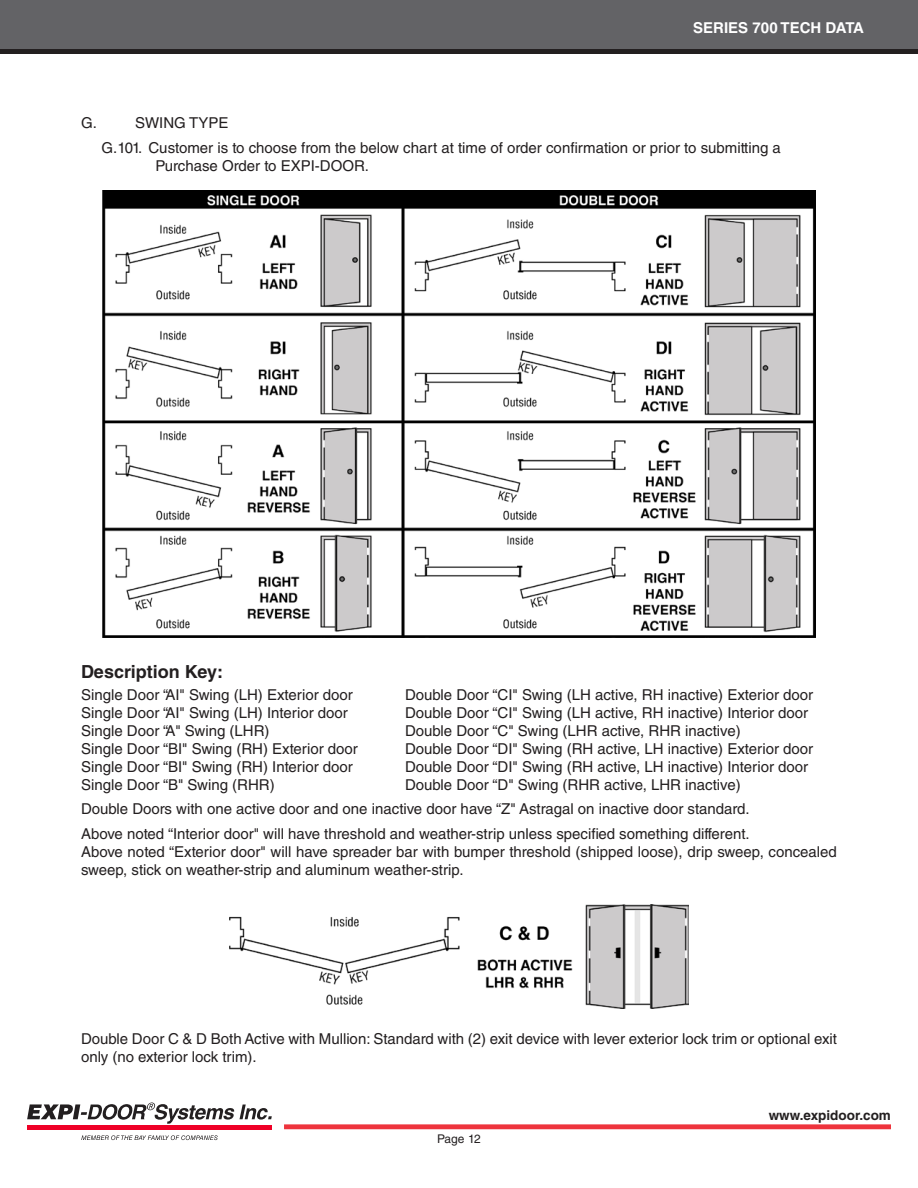
<style>
.page{position:relative;width:918px;height:1188px;background:#fff}
.page>*{position:absolute;margin:0;border:0;box-sizing:border-box;transform-origin:0 0}
.Subheadings{font:700 18px "Helvetica LT Std";color:#231f20}
.general_text{font:15px/18px "Helvetica LT Std";color:#231f20}
.spec_1st_indent{font:15px/18px "Helvetica LT Std";color:#231f20}
.t1{font:700 15px "Helvetica LT Std";color:#fff}
.t2{font:700 13.5px "Helvetica LT Std";color:#231f20}
.t3{font:12px "Helvetica LT Std";letter-spacing:-.02em;color:#231f20}
</style>
<div class="page">
<div style="left:284px;top:1124px;width:607px;height:5px;background:#ee343d"></div>
<div style="left:0;top:48px;width:918px;height:6px;background:#231f20"></div>
<div style="left:0;top:0;width:918px;height:49px;background:#636366"></div>
<svg style="left:27px;top:1102px;width:245px;height:22px"></svg>
<hr style="left:27px;top:1125px;width:245px;height:4px;background:#ef0027">
<svg style="left:81px;top:1135px;width:137px;height:5px"></svg>
<img style="left:102px;top:190px;width:714px;height:447px">
<img style="left:230px;top:904px;width:458px;height:105px">
<p class="t1" style="left:693px;top:19px;width:172px">SERIES 700 TECH DATA</p>
<p class="general_text" style="left:81px;top:114px;width:17px">G.</p>
<p class="general_text" style="left:135px;top:114px;width:95px">SWING TYPE</p>
<p class="spec_1st_indent" style="left:156px;top:139px;width:627px;text-indent:-54px">G.101. Customer is to choose from the below chart at time of order confirmation or prior to submitting a<br>Purchase Order to EXPI-DOOR.</p>
<p class="Subheadings" style="left:81px;top:661px;width:144px">Description Key:</p>
<p class="general_text" style="left:81px;top:685px;width:273px">Single Door “AI" Swing (LH) Exterior door</p>
<p class="general_text" style="left:405px;top:685px;width:410px">Double Door “CI" Swing (LH active, RH inactive) Exterior door</p>
<p class="general_text" style="left:81px;top:703px;width:268px">Single Door “AI" Swing (LH) Interior door</p>
<p class="general_text" style="left:405px;top:703px;width:405px">Double Door “CI" Swing (LH active, RH inactive) Interior door</p>
<p class="general_text" style="left:81px;top:721px;width:190px">Single Door “A" Swing (LHR)</p>
<p class="general_text" style="left:405px;top:721px;width:337px">Double Door “C" Swing (LHR active, RHR inactive)</p>
<p class="general_text" style="left:81px;top:739px;width:278px">Single Door “BI" Swing (RH) Exterior door</p>
<p class="general_text" style="left:405px;top:739px;width:410px">Double Door “DI" Swing (RH active, LH inactive) Exterior door</p>
<p class="general_text" style="left:81px;top:757px;width:273px">Single Door “BI" Swing (RH) Interior door</p>
<p class="general_text" style="left:405px;top:757px;width:405px">Double Door “DI" Swing (RH active, LH inactive) Interior door</p>
<p class="general_text" style="left:81px;top:775px;width:195px">Single Door “B" Swing (RHR)</p>
<p class="general_text" style="left:405px;top:775px;width:337px">Double Door “D" Swing (RHR active, LHR inactive)</p>
<p class="general_text" style="left:81px;top:800px;width:670px">Double Doors with one active door and one inactive door have “Z" Astragal on inactive door standard.</p>
<p class="general_text" style="left:81px;top:825px;width:670px">Above noted “Interior door" will have threshold and weather-strip unless specified something different.</p>
<p class="general_text" style="left:81px;top:843px;width:758px">Above noted “Exterior door" will have spreader bar with bumper threshold (shipped loose), drip sweep, concealed sweep, stick on weather-strip and aluminum weather-strip.</p>
<p class="general_text" style="left:81px;top:1030px;width:758px">Double Door C &amp; D Both Active with Mullion: Standard with (2) exit device with lever exterior lock trim or optional exit only (no exterior lock trim).</p>
<p class="t3" style="left:437px;top:1132px;width:45px">Page 12</p>
<p class="t2" style="left:769px;top:1107px;width:124px">www.expidoor.com</p>
</div>
